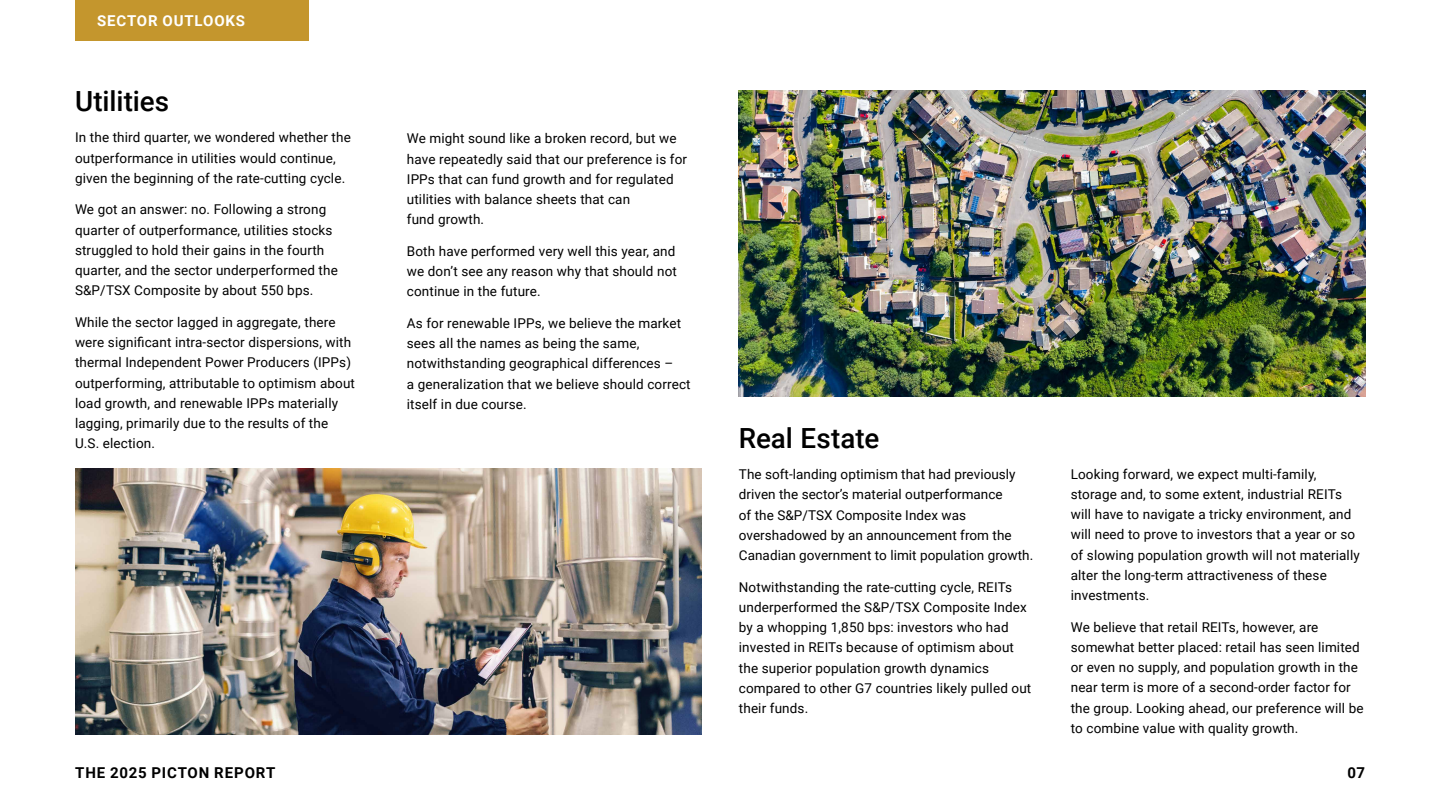
<style>
.page{position:relative;width:1440px;height:810px;background:#fff}
.page>*{position:absolute;margin:0;border:0;box-sizing:border-box;transform-origin:0 0}
.t1{font:500 27.75px "Roboto";color:#000}
.t2{font:700 15px "Roboto";letter-spacing:.055em;color:#000}
.t3{font:700 15px "Roboto";letter-spacing:.055em;color:#fff}
.t4{font:13.5px/20.2px "Roboto";letter-spacing:.01em;color:#000}
</style>
<div class="page">
<img style="left:75px;top:468px;width:626px;height:267px">
<img style="left:739px;top:90px;width:626px;height:307px">
<div style="left:75px;top:0;width:233px;height:40px;background:#c4962d"></div>
<p class="t3" style="left:97px;top:10px;width:149px">SECTOR OUTLOOKS</p>
<h1 class="t1" style="left:75px;top:82px;width:96px">Utilities</h1>
<p class="t4" style="left:75px;top:127px;width:277px">In the third quarter, we wondered whether the outperformance in utilities would continue, given the beginning of the rate-cutting cycle.</p>
<p class="t4" style="left:75px;top:199px;width:264px">We got an answer: no. Following a strong quarter of outperformance, utilities stocks struggled to hold their gains in the fourth quarter, and the sector underperformed the S&amp;P/TSX Composite by about 550 bps.</p>
<p class="t4" style="left:75px;top:311px;width:282px">While the sector lagged in aggregate, there were significant intra-sector dispersions, with thermal Independent Power Producers (IPPs) outperforming, attributable to optimism about load growth, and renewable IPPs materially lagging, primarily due to the results of the U.S. election.</p>
<p class="t4" style="left:407px;top:128px;width:282px">We might sound like a broken record, but we have repeatedly said that our preference is for IPPs that can fund growth and for regulated utilities with balance sheets that can<br>fund growth.</p>
<p class="t4" style="left:407px;top:240px;width:272px;text-align:justify">Both have performed very well this year, and we don’t see any reason why that should not continue in the future.</p>
<p class="t4" style="left:407px;top:312px;width:285px">As for renewable IPPs, we believe the market sees all the names as being the same, notwithstanding geographical differences –<br>a generalization that we believe should correct itself in due course.</p>
<h1 class="t1" style="left:739px;top:418px;width:142px">Real Estate</h1>
<p class="t4" style="left:739px;top:464px;width:296px">The soft-landing optimism that had previously driven the sector’s material outperformance<br>of the S&amp;P/TSX Composite Index was overshadowed by an announcement from the Canadian government to limit population growth.</p>
<p class="t4" style="left:739px;top:576px;width:294px">Notwithstanding the rate-cutting cycle, REITs underperformed the S&amp;P/TSX Composite Index by a whopping 1,850 bps: investors who had invested in REITs because of optimism about the superior population growth dynamics compared to other G7 countries likely pulled out their funds.</p>
<p class="t4" style="left:1071px;top:463px;width:291px">Looking forward, we expect multi-family, storage and, to some extent, industrial REITs will have to navigate a tricky environment, and will need to prove to investors that a year or so of slowing population growth will not materially alter the long-term attractiveness of these investments.</p>
<p class="t4" style="left:1071px;top:616px;width:294px">We believe that retail REITs, however, are somewhat better placed: retail has seen limited or even no supply, and population growth in the near term is more of a second-order factor for the group. Looking ahead, our preference will be to combine value with quality growth.</p>
<p class="t2" style="left:75px;top:762px;width:202px">THE 2025 PICTON REPORT</p>
<p class="t2" style="left:1348px;top:762px;width:19px">07</p>
</div>
